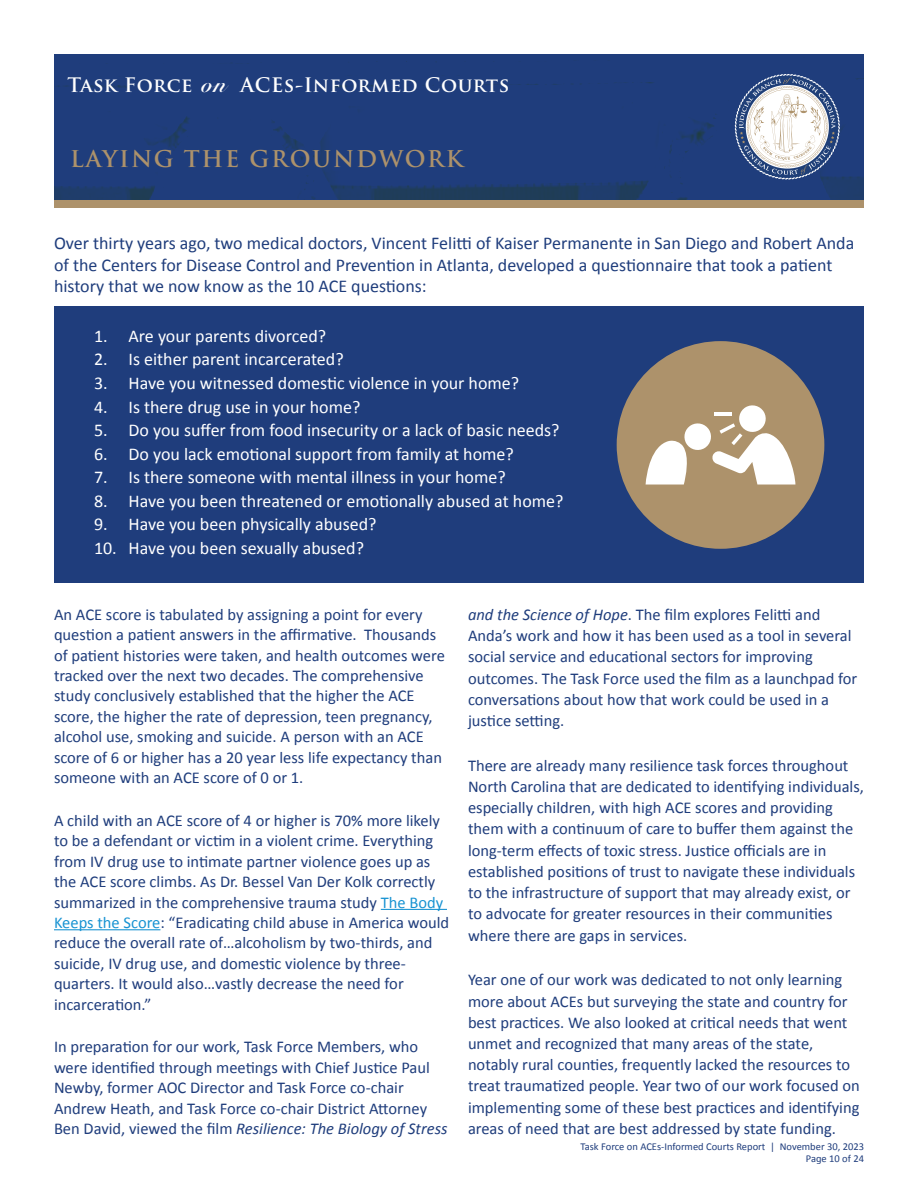
<style>
.page{position:relative;width:918px;height:1188px;background:#fff}
.page>*{position:absolute;margin:0;border:0;box-sizing:border-box;transform-origin:0 0}
.t1{font:700 22.5px "Trajan Pro";letter-spacing:.075em;color:#ad926b}
.t2{font:700 19.5px "Trajan Pro";letter-spacing:.03em;color:#fff}
.t3{font:18px "Calibri";color:#fff}
.t4{font:18px/21.6px "Calibri";color:#1f3d7c}
.t5{font:16.5px/20.4px "Calibri";color:#1f3d7c}
.t6{font:10.5px/12px "Calibri";color:#1f3d7c;text-align:right}
.s1{font-family:"Snell BT";font-size:25.5px}
.s2{color:#1893d2}
.s3{font-style:italic}
</style>
<div class="page">
<div style="left:54px;top:54px;width:810px;height:146px;background:#1f3d7c"></div>
<div style="left:54px;top:200px;width:810px;height:7px;background:#ad926b"></div>
<svg style="left:734px;top:74px;width:107px;height:106px"></svg>
<hr style="left:381px;top:909px;width:66px;height:1px;background:#1893d2">
<hr style="left:54px;top:929px;width:106px;height:1px;background:#1893d2">
<div style="left:54px;top:307px;width:810px;height:276px;background:#1f3d7c"></div>
<div style="left:617px;top:341px;width:207px;height:208px;background:#ad926b;border-radius:50%"></div>
<svg style="left:646px;top:405px;width:149px;height:80px"></svg>
<p class="t2" style="left:68px;top:73px;width:443px">Task Force <span class="s1">on</span> ACEs-Informed Courts</p>
<h1 class="t1" style="left:70px;top:144px;width:395px">LAYING THE GROUNDWORK</h1>
<p class="t4" style="left:54px;top:232px;width:802px">Over thirty years ago, two medical doctors, Vincent Felitti of Kaiser Permanente in San Diego and Robert Anda of the Centers for Disease Control and Prevention in Atlanta, developed a questionnaire that took a patient history that we now know as the 10 ACE questions:</p>
<p class="t3" style="left:94px;top:323px;width:234px">1. Are your parents divorced?</p>
<p class="t3" style="left:94px;top:347px;width:251px">2. Is either parent incarcerated?</p>
<p class="t3" style="left:94px;top:371px;width:427px">3. Have you witnessed domestic violence in your home?</p>
<p class="t3" style="left:94px;top:394px;width:268px">4. Is there drug use in your home?</p>
<p class="t3" style="left:94px;top:418px;width:467px">5. Do you suffer from food insecurity or a lack of basic needs?</p>
<p class="t3" style="left:94px;top:441px;width:421px">6. Do you lack emotional support from family at home?</p>
<p class="t3" style="left:94px;top:465px;width:413px">7. Is there someone with mental illness in your home?</p>
<p class="t3" style="left:94px;top:488px;width:471px">8. Have you been threatened or emotionally abused at home?</p>
<p class="t3" style="left:94px;top:512px;width:284px">9. Have you been physically abused?</p>
<p class="t3" style="left:94px;top:536px;width:272px">10. Have you been sexually abused?</p>
<p class="t5" style="left:54px;top:604px;width:392px">An ACE score is tabulated by assigning a point for every question a patient answers in the affirmative. Thousands of patient histories were taken, and health outcomes were tracked over the next two decades. The comprehensive study conclusively established that the higher the ACE score, the higher the rate of depression, teen pregnancy, alcohol use, smoking and suicide. A person with an ACE score of 6 or higher has a 20 year less life expectancy than someone with an ACE score of 0 or 1.</p>
<p class="t5" style="left:54px;top:810px;width:397px">A child with an ACE score of 4 or higher is 70% more likely to be a defendant or victim in a violent crime. Everything from IV drug use to intimate partner violence goes up as the ACE score climbs. As Dr. Bessel Van Der Kolk correctly summarized in the comprehensive trauma study <span class="s2">The Body Keeps the Score</span>: “Eradicating child abuse in America would reduce the overall rate of…alcoholism by two-thirds, and suicide, IV drug use, and domestic violence by three&shy;quarters. It would also…vastly decrease the need for incarceration.”</p>
<p class="t5" style="left:54px;top:1036px;width:395px">In preparation for our work, Task Force Members, who were identified through meetings with Chief Justice Paul Newby, former AOC Director and Task Force co-chair Andrew Heath, and Task Force co-chair District Attorney Ben David, viewed the film <span class="s3">Resilience: The Biology of Stress</span></p>
<p class="t5" style="left:468px;top:603px;width:391px;line-height:21.3px"><span class="s3">and the Science of Hope</span>. The film explores Felitti and Anda’s work and how it has been used as a tool in several social service and educational sectors for improving outcomes. The Task Force used the film as a launchpad for conversations about how that work could be used in a justice setting.</p>
<p class="t5" style="left:468px;top:754px;width:397px;line-height:21.3px">There are already many resilience task forces throughout North Carolina that are dedicated to identifying individuals, especially children, with high ACE scores and providing them with a continuum of care to buffer them against the long-term effects of toxic stress. Justice officials are in established positions of trust to navigate these individuals to the infrastructure of support that may already exist, or to advocate for greater resources in their communities where there are gaps in services.</p>
<p class="t5" style="left:468px;top:969px;width:393px;line-height:21.3px">Year one of our work was dedicated to not only learning more about ACEs but surveying the state and country for best practices. We also looked at critical needs that went unmet and recognized that many areas of the state, notably rural counties, frequently lacked the resources to treat traumatized people. Year two of our work focused on implementing some of these best practices and identifying areas of need that are best addressed by state funding.</p>
<p class="t6" style="left:581px;top:1141px;width:285px">Task Force on ACEs-Informed Courts Report | November 30, 2023<br>Page 10 of 24</p>
</div>
